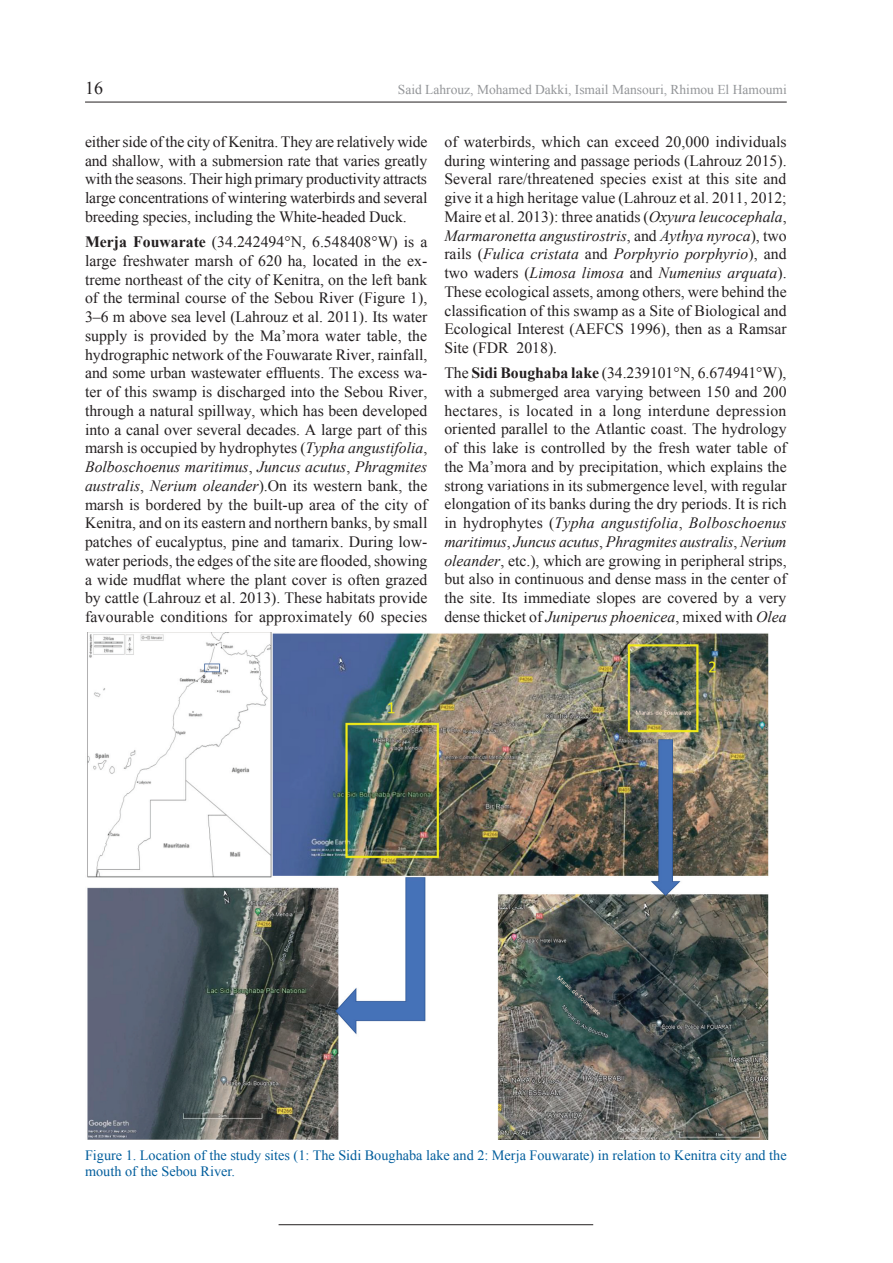
<style>
.page{position:relative;width:893px;height:1263px;background:#fff}
.page>*{position:absolute;margin:0;border:0;box-sizing:border-box;transform-origin:0 0}
.t1{font:18px "Times New Roman";color:#231f20}
.t2{font:15.75px/18.8px "Times New Roman";color:#231f20;text-align:justify}
.t3{font:14.25px/16.5px "Times New Roman";color:#005d9c}
.t4{font:13.5px "Times New Roman";color:#939598}
.s1{font-weight:700}
.s2{font-style:italic}
</style>
<div class="page">
<hr style="left:85px;top:102px;width:702px;height:1px;background:#231f20">
<hr style="left:279px;top:1224px;width:314px;height:1px;background:#231f20">
<img style="left:87px;top:633px;width:682px;height:506px">
<p class="t1" style="left:85px;top:75px;width:19px">16</p>
<p class="t4" style="left:398px;top:80px;width:390px">Said Lahrouz, Mohamed Dakki, Ismail Mansouri, Rhimou El Hamoumi</p>
<p class="t2" style="left:85px;top:132px;width:344px">either side of the city of Kenitra. They are relatively wide and shallow, with a submersion rate that varies greatly with the seasons. Their high primary productivity attracts large concentrations of wintering waterbirds and several breeding species, including the White-headed Duck.</p>
<p class="t2" style="left:85px;top:232px;width:344px"><span class="s1">Merja Fouwarate</span> (34.242494°N, 6.548408°W) is a large freshwater marsh of 620 ha, located in the ex&shy;treme northeast of the city of Kenitra, on the left bank of the terminal course of the Sebou River (Figure 1), 3–6 m above sea level (Lahrouz et al. 2011). Its water supply is provided by the Ma’mora water table, the hydrographic network of the Fouwarate River, rainfall, and some urban wastewater effluents. The excess wa&shy;ter of this swamp is discharged into the Sebou River, through a natural spillway, which has been developed into a canal over several decades. A large part of this marsh is occupied by hydrophytes (<span class="s2">Typha angustifolia</span>, <span class="s2">Bolboschoenus maritimus</span>, <span class="s2">Juncus acutus</span>, <span class="s2">Phragmites australis</span>, <span class="s2">Nerium oleander</span>).On its western bank, the marsh is bordered by the built-up area of the city of Kenitra, and on its eastern and northern banks, by small patches of eucalyptus, pine and tamarix. During low&shy;water periods, the edges of the site are flooded, showing a wide mudflat where the plant cover is often grazed by cattle (Lahrouz et al. 2013). These habitats provide favourable conditions for approximately 60 species</p>
<p class="t2" style="left:444px;top:132px;width:344px">of waterbirds, which can exceed 20,000 individuals during wintering and passage periods (Lahrouz 2015).<br>Several rare/threatened species exist at this site and give it a high heritage value (Lahrouz et al. 2011, 2012; Maire et al. 2013): three anatids (<span class="s2">Oxyura leucocephala</span>, <span class="s2">Marmaronetta angustirostris</span>, and <span class="s2">Aythya nyroca</span>), two rails (<span class="s2">Fulica cristata</span> and <span class="s2">Porphyrio porphyrio</span>), and two waders (<span class="s2">Limosa limosa</span> and <span class="s2">Numenius arquata</span>).<br>These ecological assets, among others, were behind the classification of this swamp as a Site of Biological and Ecological Interest (AEFCS 1996), then as a Ramsar Site (FDR 2018).</p>
<p class="t2" style="left:444px;top:363px;width:344px">The <span class="s1">Sidi Boughaba lake</span> (34.239101°N, 6.674941°W), with a submerged area varying between 150 and 200 hectares, is located in a long interdune depression oriented parallel to the Atlantic coast. The hydrology of this lake is controlled by the fresh water table of the Ma’mora and by precipitation, which explains the strong variations in its submergence level, with regular elongation of its banks during the dry periods. It is rich in hydrophytes (<span class="s2">Typha angustifolia</span>, <span class="s2">Bolboschoenus maritimus</span>, <span class="s2">Juncus acutus</span>, <span class="s2">Phragmites australis</span>, <span class="s2">Nerium oleander</span>, etc.), which are growing in peripheral strips, but also in continuous and dense mass in the center of the site. Its immediate slopes are covered by a very dense thicket of <span class="s2">Juniperus phoenicea</span>, mixed with <span class="s2">Olea</span></p>
<p class="t3" style="left:85px;top:1147px;width:703px">Figure 1. Location of the study sites (1: The Sidi Boughaba lake and 2: Merja Fouwarate) in relation to Kenitra city and the mouth of the Sebou River.</p>
</div>
